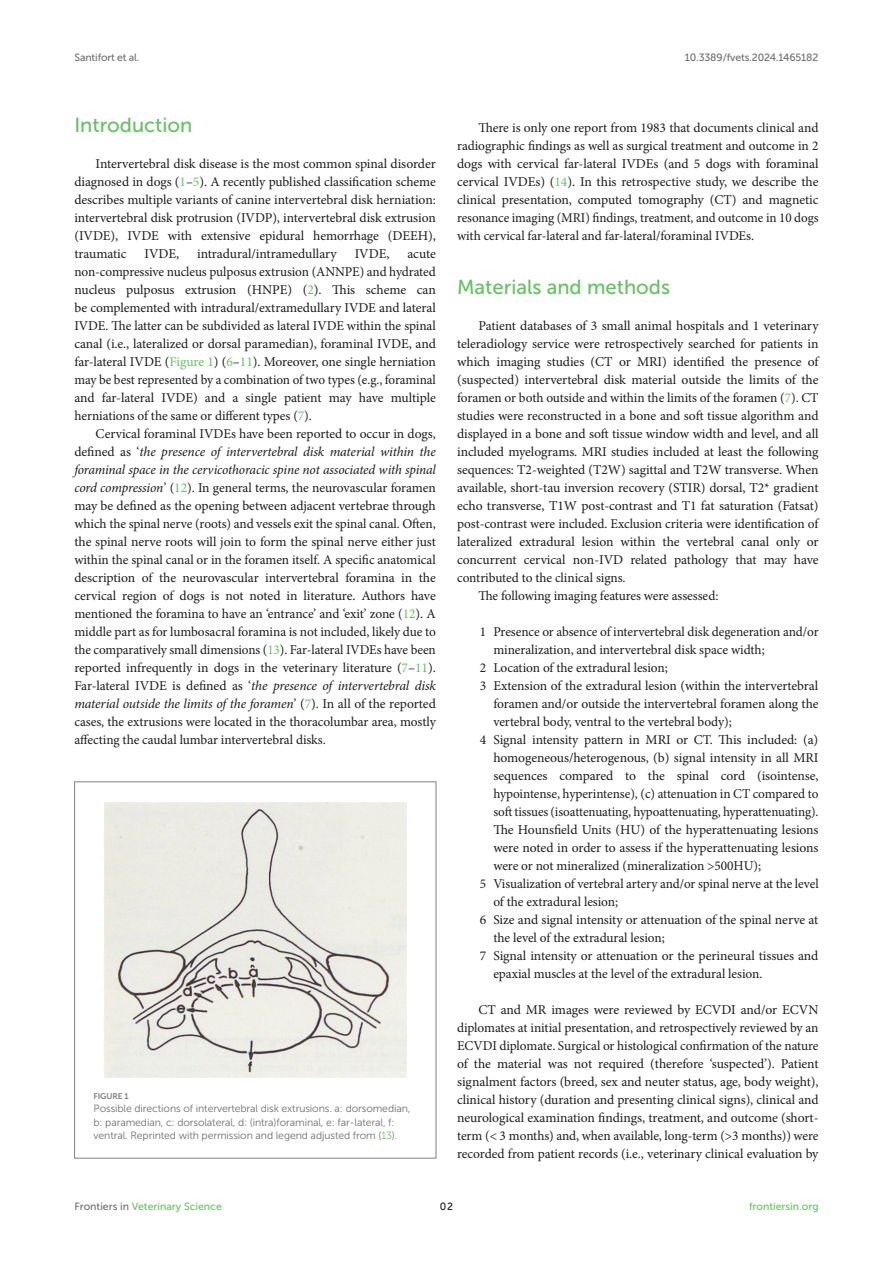
<style>
.page{position:relative;width:893px;height:1263px;background:#fff}
.page>*{position:absolute;margin:0;border:0;box-sizing:border-box;transform-origin:0 0}
.HEAD_1{font:20.25px "Museo Sans 500";color:#65c161}
.HEAD_1_BKW{font:20.25px "Museo Sans 500";color:#65c161}
.TEXT{font:13.5px/18px "Minion Pro";letter-spacing:-.005em;color:#1b1c1b;text-align:justify}
.TEXT_FLUSH{font:13.5px/18px "Minion Pro";letter-spacing:-.005em;color:#1b1c1b;text-align:justify}
.NL_MID{font:13.5px/18px "Minion Pro";letter-spacing:-.005em;color:#1b1c1b;text-align:justify}
.NL_ABV{font:13.5px/18px "Minion Pro";letter-spacing:-.005em;color:#1b1c1b}
.NL_BLW{font:13.5px/18px "Minion Pro";letter-spacing:-.005em;color:#1b1c1b}
.FIG_LEG{font:10.5px/13.5px "Museo Sans 300";letter-spacing:-.01em;color:#706f70}
.t1{font:10.5px "Museo Sans 500";color:#65c161}
.t2{font:10.5px "Museo Sans 500";letter-spacing:-.015em;color:#706f70}
.t3{font:10.5px "Museo Sans 500";color:#1b1c1b}
.FIG_HD{font:8.25px "Museo Sans 700";letter-spacing:-.01em;color:#7e7f7f}
.s1{color:#65c161}
.s2{font-style:italic}
.s3{color:#706f70}
</style>
<div class="page">
<img style="left:104px;top:802px;width:303px;height:276px">
<p class="t2" style="left:74px;top:51px;width:67px">Santifort et al.</p>
<p class="t2" style="left:685px;top:51px;width:135px">10.3389/fvets.2024.1465182</p>
<p class="HEAD_1_BKW" style="left:74px;top:114px;width:120px">Introduction</p>
<p class="TEXT_FLUSH" style="left:74px;top:155px;width:363px;text-indent:21px">Intervertebral disk disease is the most common spinal disorder diagnosed in dogs (<span class="s1">1</span>–<span class="s1">5</span>). A recently published classification scheme describes multiple variants of canine intervertebral disk herniation: intervertebral disk protrusion (IVDP), intervertebral disk extrusion (IVDE), IVDE with extensive epidural hemorrhage (DEEH), traumatic</p>
<p class="TEXT_FLUSH" style="left:144px;top:245px;width:36px">IVDE,</p>
<p class="TEXT_FLUSH" style="left:197px;top:245px;width:141px">intradural/intramedullary</p>
<p class="TEXT_FLUSH" style="left:355px;top:245px;width:36px">IVDE,</p>
<p class="TEXT_FLUSH" style="left:74px;top:245px;width:363px;text-indent:333px">acute non-compressive nucleus pulposus extrusion (ANNPE) and hydrated nucleus pulposus extrusion (HNPE) (<span class="s1">2</span>). This scheme can be complemented with intradural/extramedullary IVDE and lateral IVDE. The latter can be subdivided as lateral IVDE within the spinal canal (i.e., lateralized or dorsal paramedian), foraminal IVDE, and far-lateral IVDE (<span class="s1">Figure 1</span>) (<span class="s1">6</span>–<span class="s1">11</span>). Moreover, one single herniation may be best represented by a combination of two types (e.g., foraminal and far-lateral IVDE) and a single patient may have multiple herniations of the same or different types (<span class="s1">7</span>).</p>
<p class="TEXT" style="left:74px;top:425px;width:363px;text-indent:21px">Cervical foraminal IVDEs have been reported to occur in dogs, defined as ‘<span class="s2">the presence of intervertebral disk material within the foraminal space in the cervicothoracic spine not associated with spinal cord compression</span>’ (<span class="s1">12</span>). In general terms, the neurovascular foramen may be defined as the opening between adjacent vertebrae through which the spinal nerve (roots) and vessels exit the spinal canal. Often, the spinal nerve roots will join to form the spinal nerve either just within the spinal canal or in the foramen itself. A specific anatomical description of the neurovascular intervertebral foramina in the cervical region of dogs is not noted in literature. Authors have mentioned the foramina to have an ‘entrance’ and ‘exit’ zone (<span class="s1">12</span>). A middle part as for lumbosacral foramina is not included, likely due to the comparatively small dimensions (<span class="s1">13</span>). Far-lateral IVDEs have been reported infrequently in dogs in the veterinary literature (<span class="s1">7</span>–<span class="s1">11</span>).<br>Far-lateral IVDE is defined as ‘<span class="s2">the presence of intervertebral disk material outside the limits of the foramen</span>’ (<span class="s1">7</span>). In all of the reported cases, the extrusions were located in the thoracolumbar area, mostly affecting the caudal lumbar intervertebral disks.</p>
<p class="FIG_HD" style="left:94px;top:1091px;width:37px">FIGURE 1</p>
<p class="FIG_LEG" style="left:94px;top:1102px;width:318px">Possible directions of intervertebral disk extrusions. a: dorsomedian, b: paramedian, c: dorsolateral, d: (intra)foraminal, e: far-lateral, f: ventral. Reprinted with permission and legend adjusted from (<span class="s1">13</span>).</p>
<p class="TEXT" style="left:457px;top:119px;width:363px;text-indent:21px">There is only one report from 1983 that documents clinical and radiographic findings as well as surgical treatment and outcome in 2 dogs with cervical far-lateral IVDEs (and 5 dogs with foraminal cervical IVDEs) (<span class="s1">14</span>). In this retrospective study, we describe the clinical presentation, computed tomography (CT) and magnetic resonance imaging (MRI) findings, treatment, and outcome in 10 dogs with cervical far-lateral and far-lateral/foraminal IVDEs.</p>
<p class="HEAD_1" style="left:457px;top:276px;width:214px">Materials and methods</p>
<p class="TEXT_FLUSH" style="left:457px;top:317px;width:363px;text-indent:21px">Patient databases of 3 small animal hospitals and 1 veterinary teleradiology service were retrospectively searched for patients in which imaging studies (CT or MRI) identified the presence of (suspected) intervertebral disk material outside the limits of the foramen or both outside and within the limits of the foramen (<span class="s1">7</span>). CT studies were reconstructed in a bone and soft tissue algorithm and displayed in a bone and soft tissue window width and level, and all included myelograms. MRI studies included at least the following sequences: T2-weighted (T2W) sagittal and T2W transverse. When available, short-tau inversion recovery (STIR) dorsal, T2* gradient echo transverse, T1W post-contrast and T1 fat saturation (Fatsat) post-contrast were included. Exclusion criteria were identification of lateralized extradural lesion within the vertebral canal only or concurrent cervical non-IVD related pathology that may have contributed to the clinical signs.</p>
<p class="TEXT" style="left:478px;top:587px;width:241px">The following imaging features were assessed:</p>
<p class="NL_ABV" style="left:493px;top:623px;width:327px;text-indent:-14px">1 Presence or absence of intervertebral disk degeneration and/or mineralization, and intervertebral disk space width;</p>
<p class="NL_MID" style="left:480px;top:659px;width:189px">2 Location of the extradural lesion;</p>
<p class="NL_MID" style="left:493px;top:677px;width:327px;text-indent:-13px">3 Extension of the extradural lesion (within the intervertebral foramen and/or outside the intervertebral foramen along the vertebral body, ventral to the vertebral body);</p>
<p class="NL_MID" style="left:493px;top:731px;width:327px;text-indent:-13px">4 Signal intensity pattern in MRI or CT. This included: (a) homogeneous/heterogenous, (b) signal intensity in all MRI sequences compared to the spinal cord (isointense, hypointense, hyperintense), (c) attenuation in CT compared to soft tissues (isoattenuating, hypoattenuating, hyperattenuating).<br>The Hounsfield Units (HU) of the hyperattenuating lesions were noted in order to assess if the hyperattenuating lesions were or not mineralized (mineralization &gt;500HU);</p>
<p class="NL_MID" style="left:493px;top:875px;width:327px;text-indent:-14px">5 Visualization of vertebral artery and/or spinal nerve at the level of the extradural lesion;</p>
<p class="NL_MID" style="left:493px;top:911px;width:326px;text-indent:-13px">6 Size and signal intensity or attenuation of the spinal nerve at the level of the extradural lesion;</p>
<p class="NL_BLW" style="left:493px;top:947px;width:327px;text-indent:-13px">7 Signal intensity or attenuation or the perineural tissues and epaxial muscles at the level of the extradural lesion.</p>
<p class="TEXT" style="left:457px;top:1001px;width:363px;text-indent:21px">CT and MR images were reviewed by ECVDI and/or ECVN diplomates at initial presentation, and retrospectively reviewed by an ECVDI diplomate. Surgical or histological confirmation of the nature of the material was not required (therefore ‘suspected’). Patient signalment factors (breed, sex and neuter status, age, body weight), clinical history (duration and presenting clinical signs), clinical and neurological examination findings, treatment, and outcome (short&shy;term (&lt; 3 months) and, when available, long-term (&gt;3 months)) were recorded from patient records (i.e., veterinary clinical evaluation by</p>
<p class="t1" style="left:74px;top:1200px;width:149px"><span class="s3">Frontiers in</span> Veterinary Science</p>
<p class="t3" style="left:440px;top:1200px;width:15px">02</p>
<p class="t1" style="left:749px;top:1200px;width:71px">frontiersin.org</p>
</div>
